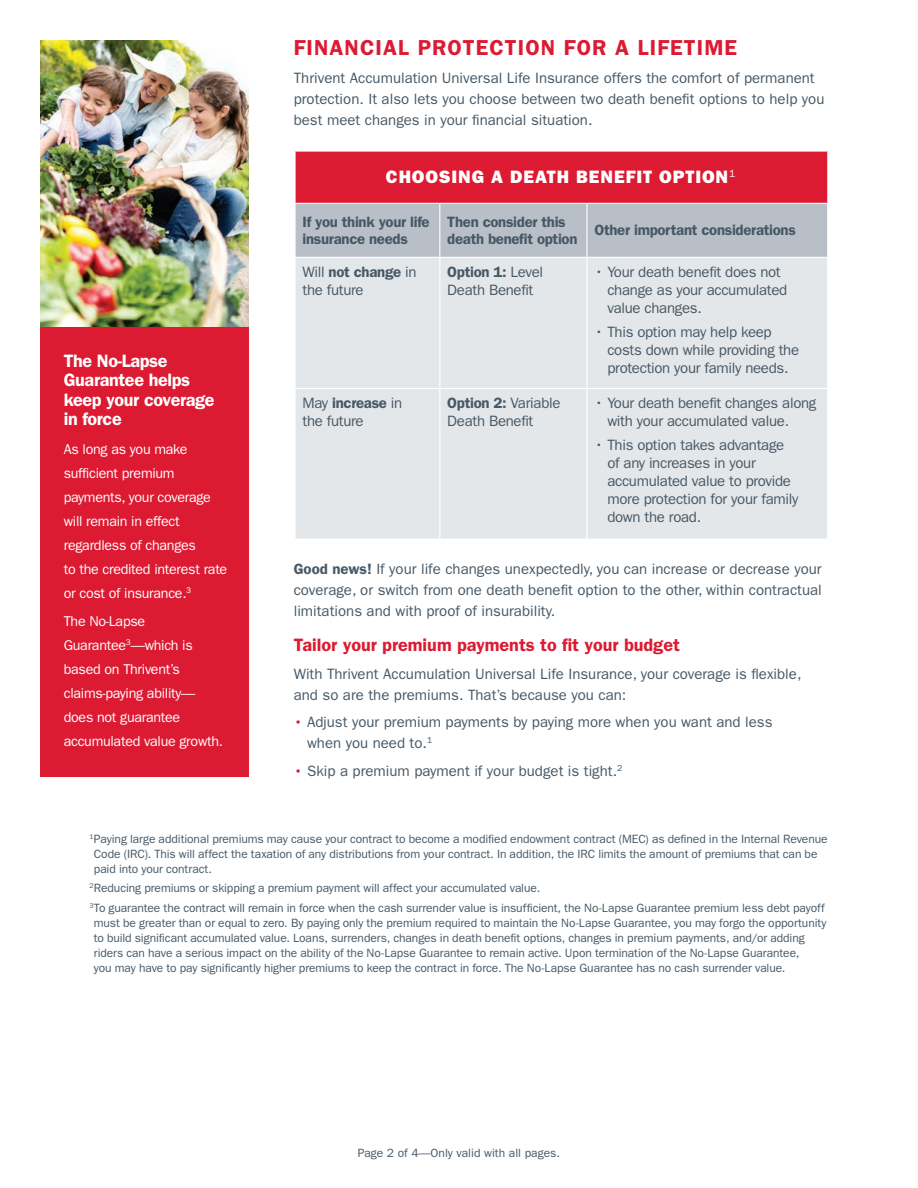
<style>
.page{position:relative;width:918px;height:1188px;background:#fff}
.page>*{position:absolute;margin:0;border:0;box-sizing:border-box;transform-origin:0 0}
.Body_copy{font:600 21.75px "ITC Franklin Gothic Std";letter-spacing:.05em;color:#dc1a32}
.Sidebar_Head{font:600 18px/19.5px "ITC Franklin Gothic Std";letter-spacing:-.02em;color:#fff}
.Body_copy-2{font:600 18px "ITC Franklin Gothic Std";color:#dc1a32}
.Text{font:18px "ITC Franklin Gothic Std Hvy";letter-spacing:.05em;color:#fff}
.Body_copy-3{font:15px/21px "ITC Franklin Gothic Std";color:#475865}
.Text-2{font:15px/18px "ITC Franklin Gothic Std";letter-spacing:-.02em;color:#475865}
.Text-3{font:600 15px/16.5px "ITC Franklin Gothic Std";letter-spacing:-.02em;color:#475865}
.Sidebar_Text{font:14.25px/24px "ITC Franklin Gothic Std";letter-spacing:-.02em;color:#fff}
.t1{font:12px/15px "ITC Franklin Gothic Std";letter-spacing:-.005em;color:#475865}
.s1{font-weight:600}
.s2{font-weight:500;color:#dc1a32}
</style>
<div class="page">
<img style="left:40px;top:40px;width:209px;height:287px">
<div style="left:40px;top:327px;width:209px;height:450px;background:#dc1a32"></div>
<div style="left:295px;top:151px;width:533px;height:52px;background:#dc1a32"></div>
<div style="left:296px;top:204px;width:531px;height:53px;background:#b8bfc7"></div>
<div style="left:296px;top:258px;width:531px;height:281px;background:#e4e7ea"></div>
<hr style="left:294px;top:150px;width:146px;height:2px;background:#fff">
<hr style="left:294px;top:152px;width:2px;height:51px;background:#fff">
<hr style="left:440px;top:150px;width:147px;height:2px;background:#fff">
<hr style="left:587px;top:150px;width:241px;height:2px;background:#fff">
<hr style="left:827px;top:152px;width:1px;height:51px;background:#fff">
<hr style="left:439px;top:204px;width:1px;height:53px;background:#fff">
<hr style="left:586px;top:204px;width:2px;height:53px;background:#fff">
<hr style="left:439px;top:258px;width:1px;height:130px;background:#fff">
<hr style="left:586px;top:258px;width:2px;height:130px;background:#fff">
<hr style="left:294px;top:388px;width:146px;height:1px;background:#fff">
<hr style="left:440px;top:388px;width:147px;height:1px;background:#fff">
<hr style="left:439px;top:389px;width:1px;height:150px;background:#fff">
<hr style="left:587px;top:388px;width:241px;height:1px;background:#fff">
<hr style="left:586px;top:389px;width:2px;height:150px;background:#fff">
<p class="Sidebar_Head" style="left:64px;top:351px;width:152px">The No-Lapse<br>Guarantee helps keep your coverage in force</p>
<p class="Sidebar_Text" style="left:64px;top:437px;width:165px">As long as you make sufficient premium payments, your coverage will remain in effect regardless of changes<br>to the credited interest rate or cost of insurance.<sup>3</sup></p>
<p class="Sidebar_Text" style="left:64px;top:609px;width:161px">The No-Lapse<br>Guarantee<sup>3</sup>—which is based on Thrivent’s claims-paying ability— does not guarantee accumulated value growth.</p>
<p class="Body_copy" style="left:294px;top:35px;width:445px">FINANCIAL PROTECTION FOR A LIFETIME</p>
<p class="Body_copy-3" style="left:294px;top:68px;width:532px">Thrivent Accumulation Universal Life Insurance offers the comfort of permanent protection. It also lets you choose between two death benefit options to help you best meet changes in your financial situation.</p>
<p class="Text" style="left:386px;top:167px;width:351px">CHOOSING A DEATH BENEFIT OPTION<sup>1</sup></p>
<p class="Text-3" style="left:303px;top:214px;width:129px">If you think your life insurance needs</p>
<p class="Text-3" style="left:447px;top:214px;width:132px">Then consider this death benefit option</p>
<p class="Text-3" style="left:594px;top:222px;width:203px">Other important considerations</p>
<p class="Text-2" style="left:303px;top:263px;width:115px">Will <span class="s1">not change</span> in the future</p>
<p class="Text-2" style="left:447px;top:263px;width:97px"><span class="s1">Option 1:</span> Level<br>Death Benefit</p>
<p class="Text-2" style="left:607px;top:263px;width:181px;text-indent:-13px">• Your death benefit does not change as your accumulated value changes.</p>
<p class="Text-2" style="left:607px;top:323px;width:193px;text-indent:-13px">• This option may help keep costs down while providing the protection your family needs.</p>
<p class="Text-2" style="left:303px;top:394px;width:101px">May <span class="s1">increase</span> in the future</p>
<p class="Text-2" style="left:447px;top:394px;width:115px"><span class="s1">Option 2:</span> Variable<br>Death Benefit</p>
<p class="Text-2" style="left:607px;top:394px;width:211px;text-indent:-13px">• Your death benefit changes along with your accumulated value.</p>
<p class="Text-2" style="left:607px;top:436px;width:193px;text-indent:-13px">• This option takes advantage of any increases in your accumulated value to provide more protection for your family down the road.</p>
<p class="Body_copy-3" style="left:294px;top:559px;width:530px;text-align:justify"><span class="s1">Good news!</span> If your life changes unexpectedly, you can increase or decrease your coverage, or switch from one death benefit option to the other, within contractual limitations and with proof of insurability.</p>
<p class="Body_copy-2" style="left:294px;top:634px;width:388px">Tailor your premium payments to fit your budget</p>
<p class="Body_copy-3" style="left:294px;top:663px;width:509px">With Thrivent Accumulation Universal Life Insurance, your coverage is flexible, and so are the premiums. That’s because you can:</p>
<p class="Body_copy-3" style="left:307px;top:712px;width:467px;text-indent:-13px"><span class="s2">•</span> Adjust your premium payments by paying more when you want and less when you need to.<sup>1</sup></p>
<p class="Body_copy-3" style="left:294px;top:761px;width:330px"><span class="s2">•</span> Skip a premium payment if your budget is tight.<sup>2</sup></p>
<p class="t1" style="left:94px;top:831px;width:735px;text-indent:-4px"><sup>1</sup>Paying large additional premiums may cause your contract to become a modified endowment contract (MEC) as defined in the Internal Revenue<br>Code (IRC). This will affect the taxation of any distributions from your contract. In addition, the IRC limits the amount of premiums that can be paid into your contract.</p>
<p class="t1" style="left:90px;top:881px;width:452px"><sup>2</sup>Reducing premiums or skipping a premium payment will affect your accumulated value.</p>
<p class="t1" style="left:94px;top:900px;width:734px;text-indent:-4px"><sup>3</sup>To guarantee the contract will remain in force when the cash surrender value is insufficient, the No-Lapse Guarantee premium less debt payoff must be greater than or equal to zero. By paying only the premium required to maintain the No-Lapse Guarantee, you may forgo the opportunity to build significant accumulated value. Loans, surrenders, changes in death benefit options, changes in premium payments, and/or adding riders can have a serious impact on the ability of the No-Lapse Guarantee to remain active. Upon termination of the No-Lapse Guarantee,<br>you may have to pay significantly higher premiums to keep the contract in force. The No-Lapse Guarantee has no cash surrender value.</p>
<p class="t1" style="left:358px;top:1145px;width:204px">Page 2 of 4—Only valid with all pages.</p>
</div>
